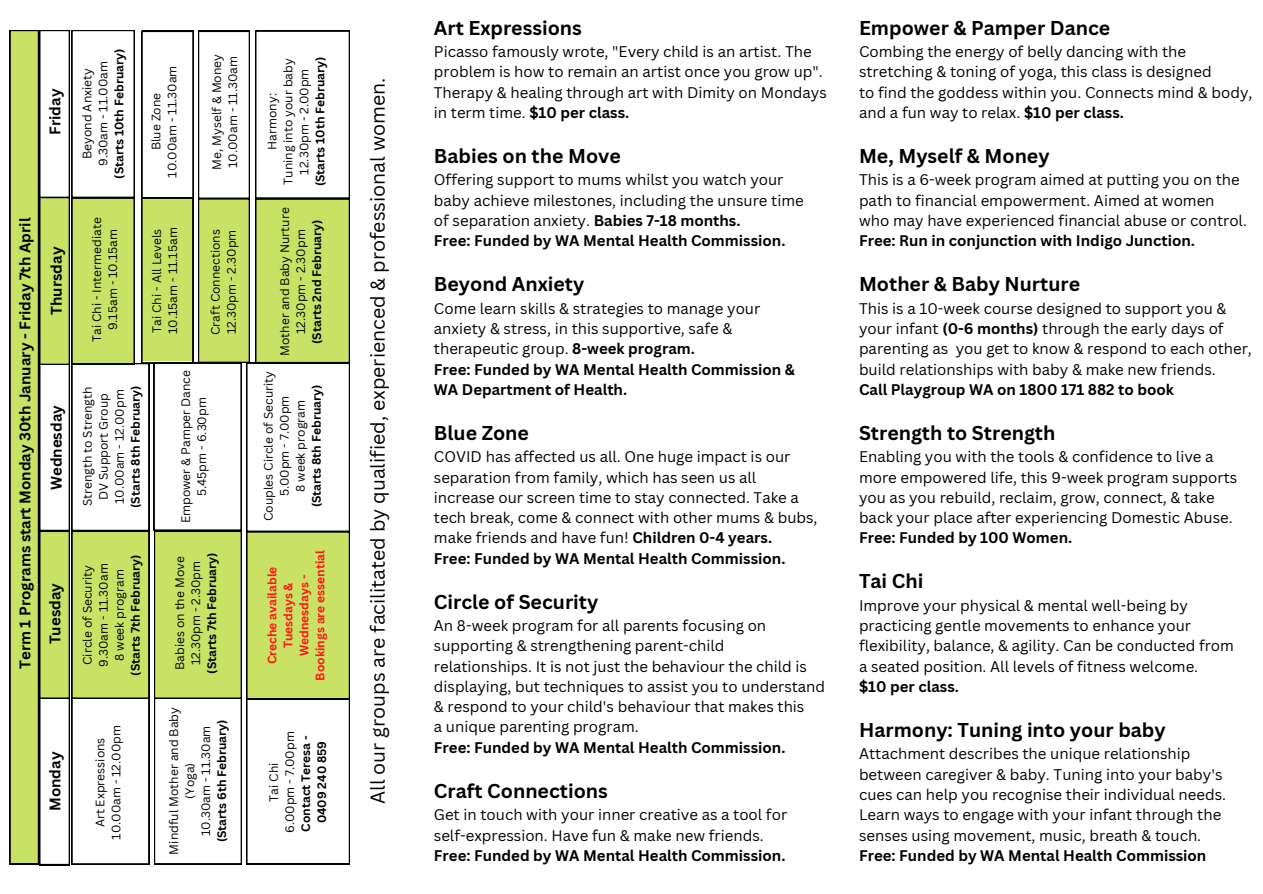
<style>
.page{position:relative;width:1263px;height:894px;background:#fff}
.page>*{position:absolute;margin:0;border:0;box-sizing:border-box;transform-origin:0 0}
.t1{font:700 19.5px "Canva Sans";color:#000}
.t2{font:19.5px "Canva Sans";color:#000}
.t3{font:15px/20.2px "Canva Sans";color:#000}
.t4{font:700 15px "Canva Sans";color:#000}
.t5{font:12px/16px "Canva Sans";color:#000;text-align:center}
.t6{font:700 12px/16px "Canva Sans";color:#000;text-align:center}
.t7{font:700 12px/16px "Canva Sans";color:#ff1616;text-align:center}
.s1{font-weight:700}
</style>
<div class="page">
<svg style="left:10px;top:30px;width:340px;height:834px"></svg>
<p class="t4" style="left:44px;top:135px;width:48px;rotate:-90deg">Friday</p>
<p class="t4" style="left:15px;top:668px;width:452px;rotate:-90deg">Term 1 Programs start Monday 30th January - Friday 7th April</p>
<p class="t4" style="left:46px;top:315px;width:70px;rotate:-90deg">Thursday</p>
<p class="t4" style="left:46px;top:490px;width:86px;rotate:-90deg">Wednesday</p>
<p class="t4" style="left:44px;top:644px;width:63px;rotate:-90deg">Tuesday</p>
<p class="t4" style="left:44px;top:811px;width:61px;rotate:-90deg">Monday</p>
<p class="t6" style="left:111px;top:178px;width:131px;rotate:-90deg">(Starts 10th February)</p>
<p class="t5" style="left:79px;top:166px;width:106px;rotate:-90deg">Beyond Anxiety<br>9.30am - 11.00am</p>
<p class="t5" style="left:148px;top:177px;width:113px;rotate:-90deg">Blue Zone<br>10.00am - 11.30am</p>
<p class="t5" style="left:209px;top:170px;width:117px;text-align:left;rotate:-90deg">Me, Myself &amp; Money<br>10.00am - 11.30am</p>
<p class="t5" style="left:264px;top:185px;width:128px;rotate:-90deg">Harmony:<br>Tuning into your baby<br>12.30pm - 2.00pm</p>
<p class="t6" style="left:312px;top:186px;width:131px;rotate:-90deg">(Starts 10th February)</p>
<p class="t5" style="left:88px;top:342px;width:126px;rotate:-90deg">Tai Chi - Intermediate<br>9.15am - 10.15am</p>
<p class="t5" style="left:207px;top:335px;width:107px;text-align:left;rotate:-90deg">Craft Connections<br>12.30pm - 2.30pm</p>
<p class="t5" style="left:149px;top:334px;width:108px;text-align:left;rotate:-90deg">Tai Chi - All Levels<br>10.15am - 11.15am</p>
<p class="t5" style="left:276px;top:356px;width:150px;rotate:-90deg">Mother and Baby Nurture<br>12.30pm - 2.30pm</p>
<p class="t6" style="left:308px;top:344px;width:126px;rotate:-90deg">(Starts 2nd February)</p>
<p class="t5" style="left:79px;top:506px;width:121px;rotate:-90deg">Strength to Strength<br>DV Support Group<br>10.00am - 12.00pm</p>
<p class="t6" style="left:127px;top:508px;width:124px;rotate:-90deg">(Starts 8th February)</p>
<p class="t5" style="left:177px;top:523px;width:155px;rotate:-90deg">Empower &amp; Pamper Dance<br>5.45pm - 6.30pm</p>
<p class="t5" style="left:260px;top:521px;width:151px;rotate:-90deg">Couples Circle of Security<br>5.00pm - 7.00pm<br>8 week program</p>
<p class="t6" style="left:308px;top:507px;width:124px;rotate:-90deg">(Starts 8th February)</p>
<p class="t5" style="left:79px;top:666px;width:105px;rotate:-90deg">Circle of Security<br>9.30am - 11.30am<br>8 week program</p>
<p class="t6" style="left:127px;top:675px;width:122px;rotate:-90deg">(Starts 7th February)</p>
<p class="t7" style="left:264px;top:680px;width:132px;rotate:-90deg">Creche available<br>Tuesdays &amp;<br>Wednesdays -<br>Bookings are essential</p>
<p class="t5" style="left:171px;top:669px;width:115px;rotate:-90deg">Babies on the Move<br>12.30pm - 2.30pm</p>
<p class="t6" style="left:203px;top:673px;width:122px;rotate:-90deg">(Starts 7th February)</p>
<p class="t5" style="left:165px;top:854px;width:149px;rotate:-90deg">Mindful Mother and Baby (Yoga)<br>10.30am - 11.30am</p>
<p class="t6" style="left:213px;top:842px;width:124px;rotate:-90deg">(Starts 6th February)</p>
<p class="t5" style="left:92px;top:839px;width:116px;rotate:-90deg">Art Expressions<br>10.00am - 12.00pm</p>
<p class="t5" style="left:265px;top:832px;width:103px;rotate:-90deg">Tai Chi<br>6.00pm - 7.00pm</p>
<p class="t6" style="left:297px;top:831px;width:98px;rotate:-90deg">Contact Teresa -<br>0409 240 859</p>
<h1 class="t2" style="left:364px;top:803px;width:727px;rotate:-90deg">All our groups are facilitated by qualified, experienced &amp; professional women.</h1>
<h1 class="t1" style="left:434px;top:14px;width:149px">Art Expressions</h1>
<p class="t3" style="left:434px;top:41px;width:394px">Picasso famously wrote, "Every child is an artist. The problem is how to remain an artist once you grow up".<br>Therapy &amp; healing through art with Dimity on Mondays in term time. <span class="s1">$10 per class.</span></p>
<h1 class="t1" style="left:434px;top:142px;width:188px">Babies on the Move</h1>
<p class="t3" style="left:434px;top:169px;width:371px">Offering support to mums whilst you watch your baby achieve milestones, including the unsure time of separation anxiety. <span class="s1">Babies 7-18 months.<br>Free: Funded by WA Mental Health Commission.</span></p>
<h1 class="t1" style="left:434px;top:270px;width:152px">Beyond Anxiety</h1>
<p class="t3" style="left:434px;top:298px;width:362px">Come learn skills &amp; strategies to manage your anxiety &amp; stress, in this supportive, safe &amp; therapeutic group. <span class="s1">8-week program.<br>Free: Funded by WA Mental Health Commission &amp; WA Department of Health.</span></p>
<h1 class="t1" style="left:434px;top:419px;width:97px">Blue Zone</h1>
<p class="t3" style="left:434px;top:446px;width:385px">COVID has affected us all. One huge impact is our separation from family, which has seen us all increase our screen time to stay connected. Take a tech break, come &amp; connect with other mums &amp; bubs, make friends and have fun! <span class="s1">Children 0-4 years.<br>Free: Funded by WA Mental Health Commission.</span></p>
<h1 class="t1" style="left:434px;top:587px;width:166px">Circle of Security</h1>
<p class="t3" style="left:434px;top:615px;width:393px">An 8-week program for all parents focusing on supporting &amp; strengthening parent-child relationships. It is not just the behaviour the child is displaying, but techniques to assist you to understand &amp; respond to your child's behaviour that makes this<br>a unique parenting program.</p>
<p class="t4" style="left:434px;top:736px;width:353px">Free: Funded by WA Mental Health Commission.</p>
<h1 class="t1" style="left:434px;top:776px;width:175px">Craft Connections</h1>
<p class="t3" style="left:434px;top:804px;width:355px">Get in touch with your inner creative as a tool for self-expression. Have fun &amp; make new friends.</p>
<p class="t4" style="left:434px;top:844px;width:353px">Free: Funded by WA Mental Health Commission.</p>
<h1 class="t1" style="left:859px;top:14px;width:253px">Empower &amp; Pamper Dance</h1>
<p class="t3" style="left:859px;top:41px;width:395px">Combing the energy of belly dancing with the stretching &amp; toning of yoga, this class is designed<br>to find the goddess within you. Connects mind &amp; body, and a fun way to relax. <span class="s1">$10 per class.</span></p>
<h1 class="t1" style="left:859px;top:142px;width:192px">Me, Myself &amp; Money</h1>
<p class="t3" style="left:859px;top:169px;width:389px">This is a 6-week program aimed at putting you on the path to financial empowerment. Aimed at women who may have experienced financial abuse or control.</p>
<p class="t4" style="left:859px;top:230px;width:337px">Free: Run in conjunction with Indigo Junction.</p>
<h1 class="t1" style="left:859px;top:270px;width:223px">Mother &amp; Baby Nurture</h1>
<p class="t3" style="left:859px;top:298px;width:394px">This is a 10-week course designed to support you &amp; your infant <span class="s1">(0-6 months)</span> through the early days of parenting as you get to know &amp; respond to each other, build relationships with baby &amp; make new friends.</p>
<p class="t4" style="left:859px;top:378px;width:316px">Call Playgroup WA on 1800 171 882 to book</p>
<h1 class="t1" style="left:859px;top:419px;width:198px">Strength to Strength</h1>
<p class="t3" style="left:859px;top:446px;width:380px">Enabling you with the tools &amp; confidence to live a more empowered life, this 9-week program supports you as you rebuild, reclaim, grow, connect, &amp; take back your place after experiencing Domestic Abuse.</p>
<p class="t4" style="left:859px;top:527px;width:215px">Free: Funded by 100 Women.</p>
<h1 class="t1" style="left:859px;top:567px;width:66px">Tai Chi</h1>
<p class="t3" style="left:859px;top:594px;width:376px">Improve your physical &amp; mental well-being by practicing gentle movements to enhance your flexibility, balance, &amp; agility. Can be conducted from a seated position. All levels of fitness welcome.</p>
<p class="t4" style="left:859px;top:675px;width:101px">$10 per class.</p>
<h1 class="t1" style="left:859px;top:716px;width:308px">Harmony: Tuning into your baby</h1>
<p class="t3" style="left:859px;top:743px;width:369px">Attachment describes the unique relationship between caregiver &amp; baby. Tuning into your baby's cues can help you recognise their individual needs.<br>Learn ways to engage with your infant through the senses using movement, music, breath &amp; touch.</p>
<p class="t4" style="left:859px;top:844px;width:349px">Free: Funded by WA Mental Health Commission</p>
</div>
